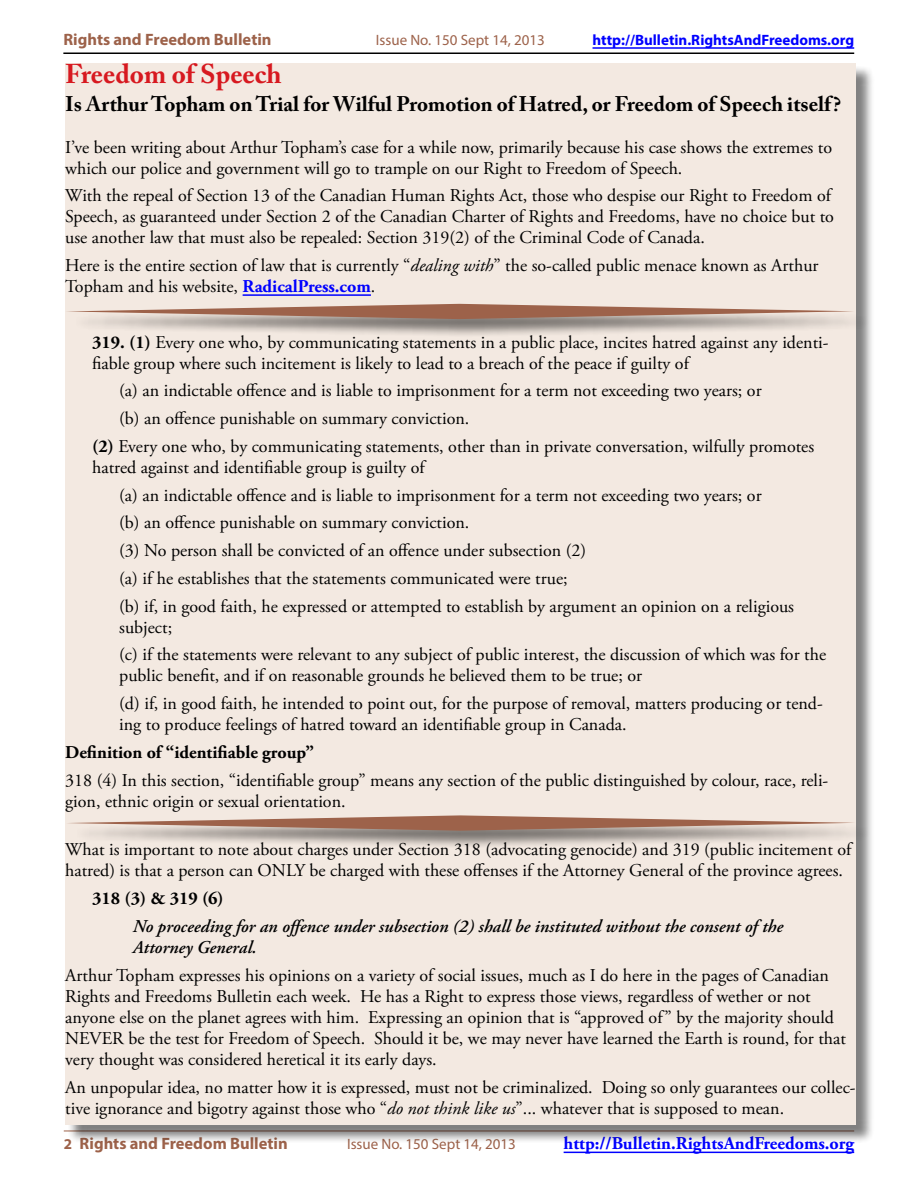
<style>
.page{position:relative;width:918px;height:1188px;background:#fff}
.page>*{position:absolute;margin:0;border:0;box-sizing:border-box;transform-origin:0 0}
.t1{font:700 27px "Adobe Caslon Pro";color:#d71920}
.t2{font:700 21px "Adobe Caslon Pro";color:#000}
.t3{font:18px/21px "Adobe Garamond Pro";color:#000}
.t4{font:italic 600 18px/21px "Adobe Garamond Pro";color:#000}
.t5{font:700 18px "Adobe Garamond Pro";color:#000}
.t6{font:700 18px "Adobe Garamond Pro";color:#00f}
.t7{font:700 16.5px "Myriad Pro";color:#9d624a}
.t8{font:15px "Myriad Pro";color:#9d624a}
.t9{font:700 15px "Myriad Pro";color:#00f}
.s1{font-style:italic}
.s2{font-weight:700;color:#00f}
.s3{font-weight:700}
.s4{font-size:15px}
</style>
<div class="page">
<hr style="left:63px;top:52px;width:791px;height:2px;background:#000">
<hr style="left:593px;top:47px;width:261px;height:2px;background:#00f">
<hr style="left:64px;top:1131px;width:790px;height:1px;background:#9d624a">
<hr style="left:564px;top:1152px;width:290px;height:1px;background:#00f">
<div style="left:68px;top:66px;width:807px;height:1077px;background:#000;opacity:.5"></div>
<div style="left:65px;top:63px;width:791px;height:1061px;background:#f3e9e1"></div>
<hr style="left:243px;top:294px;width:128px;height:2px;background:#00f">
<div style="left:69px;top:306px;width:803px;height:32px;background:#000;opacity:.5"></div>
<svg style="left:67px;top:304px;width:787px;height:15px"></svg>
<div style="left:70px;top:818px;width:803px;height:31px;background:#000;opacity:.5"></div>
<svg style="left:68px;top:815px;width:787px;height:16px"></svg>
<p class="t7" style="left:63px;top:29px;width:210px">Rights and Freedom Bulletin</p>
<p class="t8" style="left:376px;top:31px;width:170px">Issue No. 150 Sept 14, 2013</p>
<p class="t9" style="left:593px;top:30px;width:263px">http://Bulletin.RightsAndFreedoms.org</p>
<h1 class="t1" style="left:65px;top:58px;width:218px">Freedom of Speech</h1>
<p class="t2" style="left:65px;top:92px;width:777px">Is Arthur Topham on Trial for Wilful Promotion of Hatred, or Freedom of Speech itself?</p>
<p class="t3" style="left:65px;top:137px;width:768px">I’ve been writing about Arthur Topham’s case for a while now, primarily because his case shows the extremes to which our police and government will go to trample on our Right to Freedom of Speech.</p>
<p class="t3" style="left:65px;top:186px;width:770px">With the repeal of Section 13 of the Canadian Human Rights Act, those who despise our Right to Freedom of<br>Speech, as guaranteed under Section 2 of the Canadian Charter of Rights and Freedoms, have no choice but to use another law that must also be repealed: Section 319(2) of the Criminal Code of Canada.</p>
<p class="t3" style="left:65px;top:256px;width:755px">Here is the entire section of law that is currently “<span class="s1">dealing with</span>” the so-called public menace known as Arthur<br>Topham and his website, <span class="s2">RadicalPress.com</span>.</p>
<p class="t3" style="left:92px;top:332px;width:738px"><span class="s3">319. (1)</span> Every one who, by communicating statements in a public place, incites hatred against any identi&shy;fiable group where such incitement is likely to lead to a breach of the peace if guilty of</p>
<p class="t3" style="left:119px;top:381px;width:644px">(a) an indictable offence and is liable to imprisonment for a term not exceeding two years; or</p>
<p class="t3" style="left:119px;top:409px;width:352px">(b) an offence punishable on summary conviction.</p>
<p class="t3" style="left:92px;top:436px;width:724px"><span class="s3">(2)</span> Every one who, by communicating statements, other than in private conversation, wilfully promotes</p>
<p class="t3" style="left:119px;top:454px;width:676px;line-height:27.8px;text-indent:-27px">hatred against and identifiable group is guilty of<br>(a) an indictable offence and is liable to imprisonment for a term not exceeding two years; or<br>(b) an offence punishable on summary conviction.<br>(3) No person shall be convicted of an offence under subsection (2)<br>(a) if he establishes that the statements communicated were true;<br>(b) if, in good faith, he expressed or attempted to establish by argument an opinion on a religious</p>
<p class="t3" style="left:119px;top:614px;width:708px;line-height:27.8px">subject;<br>(c) if the statements were relevant to any subject of public interest, the discussion of which was for the</p>
<p class="t3" style="left:119px;top:663px;width:705px;line-height:27.8px">public benefit, and if on reasonable grounds he believed them to be true; or<br>(d) if, in good faith, he intended to point out, for the purpose of removal, matters producing or tend-</p>
<p class="t3" style="left:119px;top:715px;width:509px">ing to produce feelings of hatred toward an identifiable group in Canada.</p>
<p class="t5" style="left:65px;top:742px;width:250px">Definition of “identifiable group”</p>
<p class="t3" style="left:65px;top:770px;width:765px">318 (4) In this section, “identifiable group” means any section of the public distinguished by colour, race, reli&shy;gion, ethnic origin or sexual orientation.</p>
<p class="t3" style="left:65px;top:840px;width:788px">What is important to note about charges under Section 318 (advocating genocide) and 319 (public incitement of hatred) is that a person can ONLY be charged with these offenses if the Attorney General of the province agrees.</p>
<p class="t5" style="left:92px;top:888px;width:133px">318 (3) &amp; 319 (6)</p>
<p class="t4" style="left:133px;top:917px;width:652px">No proceeding for an offence under subsection (2) shall be instituted without the consent of the<br>Attorney General.</p>
<p class="t3" style="left:65px;top:965px;width:782px">Arthur Topham expresses his opinions on a variety of social issues, much as I do here in the pages of Canadian Rights and Freedoms Bulletin each week. He has a Right to express those views, regardless of wether or not anyone else on the planet agrees with him. Expressing an opinion that is “approved of” by the majority should NEVER be the test for Freedom of Speech. Should it be, we may never have learned the Earth is round, for that very thought was considered heretical it its early days.</p>
<p class="t3" style="left:65px;top:1077px;width:792px">An unpopular idea, no matter how it is expressed, must not be criminalized. Doing so only guarantees our collec&shy;tive ignorance and bigotry against those who “<span class="s1">do not think like us</span>”... whatever that is supposed to mean.</p>
<p class="t7" style="left:64px;top:1133px;width:226px"><span class="s4">2</span> Rights and Freedom Bulletin</p>
<p class="t8" style="left:347px;top:1135px;width:170px">Issue No. 150 Sept 14, 2013</p>
<p class="t6" style="left:564px;top:1133px;width:292px">http://Bulletin.RightsAndFreedoms.org</p>
</div>
